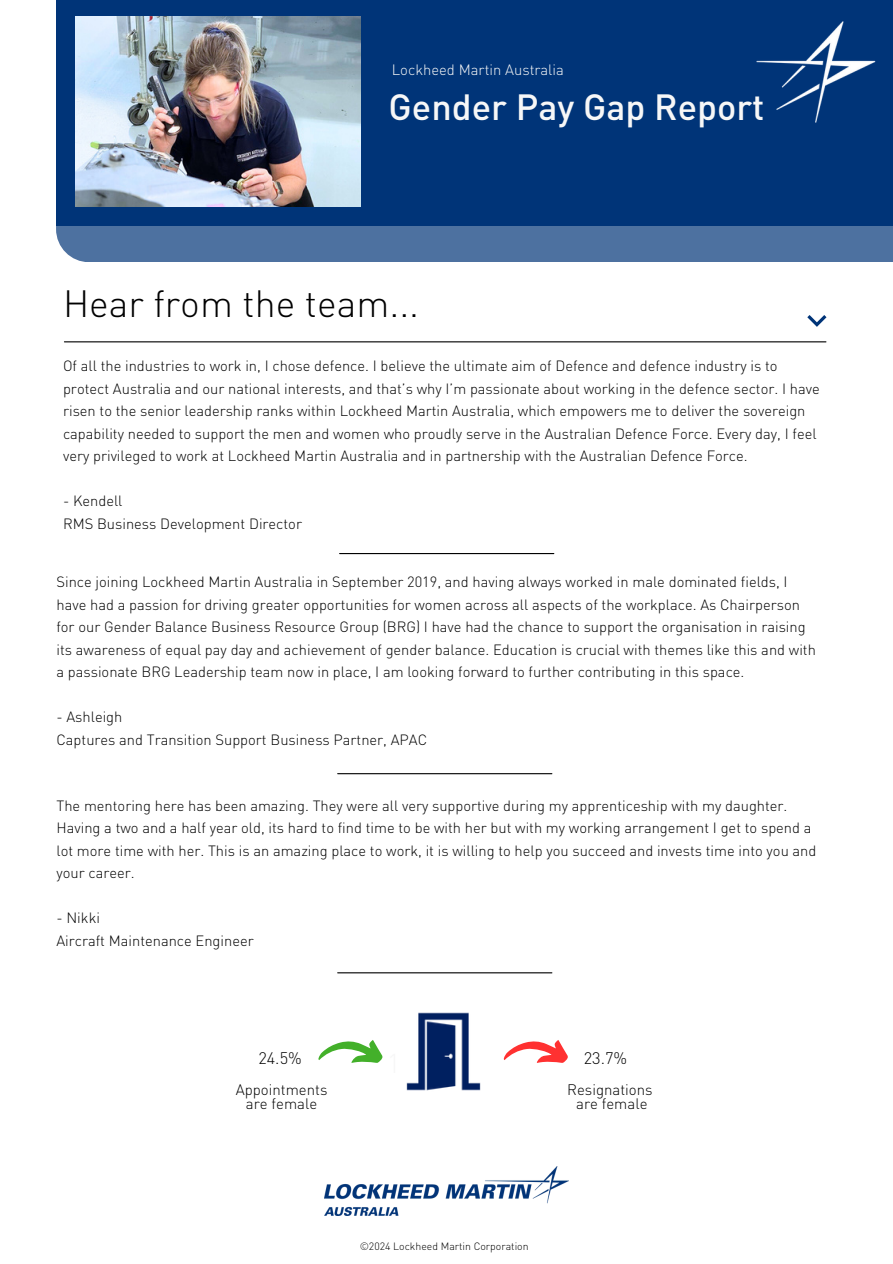
<style>
.page{position:relative;width:893px;height:1264px;background:#fff}
.page>*{position:absolute;margin:0;border:0;box-sizing:border-box;transform-origin:0 0}
.t1{font:300 37.5px "DIN Pro";color:#000}
.t2{font:500 36px "DIN Pro";color:#f7f7f7}
.t3{font:300 16.5px "DIN Pro";color:#000}
.t4{font:300 15px/14.7px "DIN Pro";color:#000;text-align:center}
.t5{font:300 14.85px "DIN Pro";color:#f7f7f7}
.t6{font:300 14.7px/22.5px "DIN Pro";color:#000}
.t7{font:300 10.5px "DIN Pro";color:#000}
</style>
<div class="page">
<div style="left:56px;top:225px;width:836px;height:37px;background:#4d71a0"></div>
<div style="left:56px;top:0;width:836px;height:225px;background:#003478"></div>
<hr style="left:64px;top:341px;width:761px;height:1px;background:#000">
<svg style="left:807px;top:315px;width:19px;height:12px"></svg>
<img style="left:756px;top:21px;width:120px;height:102px">
<hr style="left:339px;top:553px;width:214px;height:1px;background:#000">
<hr style="left:337px;top:773px;width:215px;height:1px;background:#000">
<img style="left:324px;top:1166px;width:244px;height:49px">
<img style="left:75px;top:16px;width:285px;height:190px">
<svg style="left:503px;top:1040px;width:64px;height:22px"></svg>
<img style="left:406px;top:1012px;width:75px;height:79px">
<svg style="left:318px;top:1040px;width:64px;height:22px"></svg>
<hr style="left:337px;top:972px;width:215px;height:1px;background:#000">
<p class="t5" style="left:392px;top:64px;width:174px">Lockheed Martin Australia</p>
<h2 class="t2" style="left:388px;top:92px;width:377px">Gender Pay Gap Report</h2>
<h4 class="t1" style="left:63px;top:288px;width:357px">Hear from the team...</h4>
<h4 class="t6" style="left:63px;top:356px;width:758px">Of all the industries to work in, I chose defence. I believe the ultimate aim of Defence and defence industry is to protect Australia and our national interests, and that’s why I’m passionate about working in the defence sector. I have risen to the senior leadership ranks within Lockheed Martin Australia, which empowers me to deliver the sovereign capability needed to support the men and women who proudly serve in the Australian Defence Force. Every day, I feel very privileged to work at Lockheed Martin Australia and in partnership with the Australian Defence Force.</h4>
<h4 class="t6" style="left:63px;top:491px;width:240px">- Kendell<br>RMS Business Development Director</h4>
<h4 class="t6" style="left:56px;top:572px;width:760px">Since joining Lockheed Martin Australia in September 2019, and having always worked in male dominated fields, I have had a passion for driving greater opportunities for women across all aspects of the workplace. As Chairperson for our Gender Balance Business Resource Group (BRG) I have had the chance to support the organisation in raising its awareness of equal pay day and achievement of gender balance. Education is crucial with themes like this and with a passionate BRG Leadership team now in place, I am looking forward to further contributing in this space.</h4>
<h1 class="t6" style="left:56px;top:707px;width:372px">- Ashleigh<br>Captures and Transition Support Business Partner, APAC</h1>
<h4 class="t6" style="left:56px;top:795px;width:761px">The mentoring here has been amazing. They were all very supportive during my apprenticeship with my daughter.<br>Having a two and a half year old, its hard to find time to be with her but with my working arrangement I get to spend a lot more time with her. This is an amazing place to work, it is willing to help you succeed and invests time into you and your career.</h4>
<h4 class="t6" style="left:56px;top:907px;width:199px">- Nikki<br>Aircraft Maintenance Engineer</h4>
<p class="t3" style="left:258px;top:1051px;width:45px">24.5%</p>
<p class="t3" style="left:583px;top:1051px;width:45px">23.7%</p>
<h3 class="t4" style="left:236px;top:1083px;width:93px">Appointments are female</h3>
<h3 class="t4" style="left:567px;top:1083px;width:87px">Resignations are female</h3>
<h3 class="t7" style="left:359px;top:1242px;width:170px">©2024 Lockheed Martin Corporation</h3>
</div>
